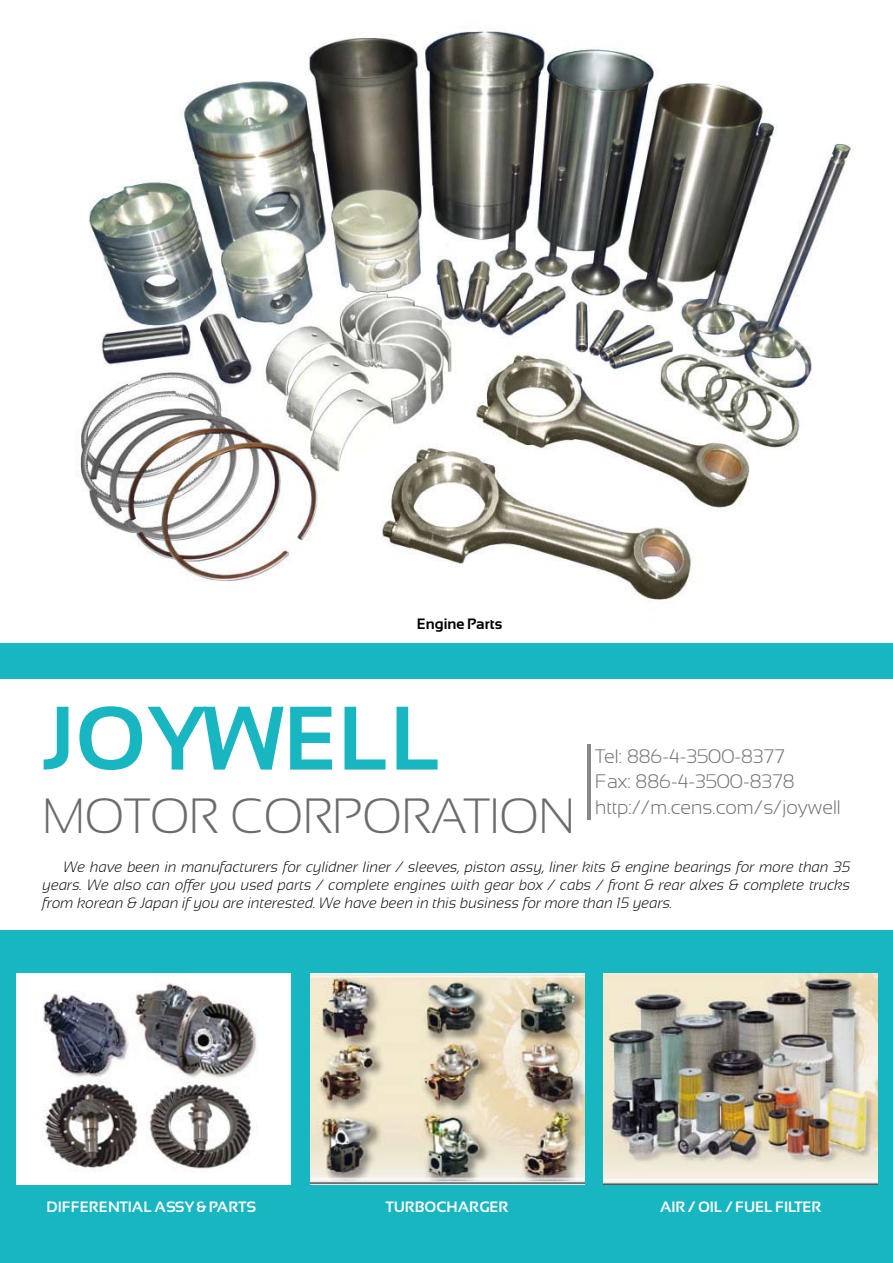
<style>
.page{position:relative;width:893px;height:1263px;background:#fff}
.page>*{position:absolute;margin:0;border:0;box-sizing:border-box;transform-origin:0 0}
.t1{font:700 90px "Sansation";color:#17b6c0}
.t2{font:300 49.5px "Sansation";color:#6d6c6c}
.t3{font:300 19.5px/25.5px "Sansation";color:#6d6c6c}
.t4{font:italic 300 15px/18px "Sansation";color:#000;text-align:justify}
.t5{font:700 15px "Sansation";color:#fff}
.t6{font:700 15px "Sansation";color:#000}
</style>
<div class="page">
<img style="left:80px;top:29px;width:774px;height:572px">
<div style="left:0;top:643px;width:893px;height:620px;background:#17b6c0"></div>
<div style="left:0;top:679px;width:893px;height:251px;background:#fff"></div>
<div style="left:17px;top:973px;width:274px;height:212px;background:#fff"></div>
<img style="left:43px;top:983px;width:215px;height:186px">
<img style="left:310px;top:973px;width:274px;height:210px">
<img style="left:604px;top:973px;width:274px;height:212px">
<hr style="left:587px;top:744px;width:3px;height:76px;background:#86888a">
<p class="t6" style="left:417px;top:616px;width:87px">Engine Parts</p>
<h1 class="t1" style="left:43px;top:688px;width:401px">JOYWELL</h1>
<h2 class="t2" style="left:43px;top:789px;width:534px">MOTOR CORPORATION</h2>
<h3 class="t3" style="left:595px;top:743px;width:247px">Tel: 886-4-3500-8377<br>Fax: 886-4-3500-8378 http://m.cens.com/s/joywell</h3>
<p class="t4" style="left:43px;top:858px;width:809px;text-indent:21px">We have been in manufacturers for cylidner liner / sleeves, piston assy, liner kits &amp; engine bearings for more than 35 years. We also can offer you used parts / complete engines with gear box / cabs / front &amp; rear alxes &amp; complete trucks from korean &amp; Japan if you are interested. We have been in this business for more than 15 years.</p>
<p class="t5" style="left:46px;top:1199px;width:211px">DIFFERENTIAL ASSY &amp; PARTS</p>
<p class="t5" style="left:386px;top:1199px;width:124px">TURBOCHARGER</p>
<p class="t5" style="left:660px;top:1199px;width:163px">AIR / OIL / FUEL FILTER</p>
</div>
